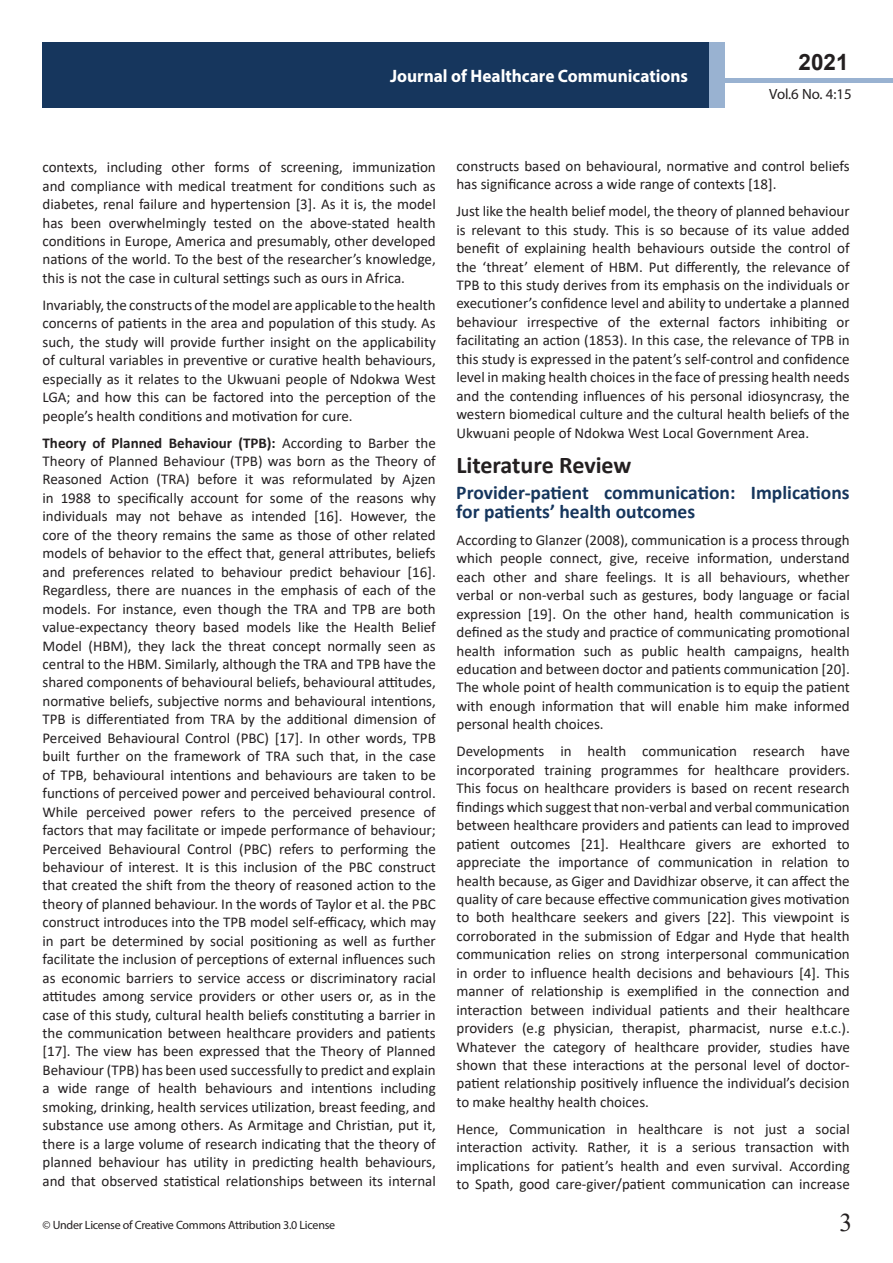
<style>
.page{position:relative;width:893px;height:1263px;background:#fff}
.page>*{position:absolute;margin:0;border:0;box-sizing:border-box;transform-origin:0 0}
.t1{font:25.5px "Times New Roman";color:#231f20}
.t2{font:700 24px "Calibri";color:#231f20}
.t3{font:700 22.5px "Arial";color:#231f20}
.t4{font:700 19.5px/18.5px "Calibri";color:#16365d}
.t5{font:700 18px "Myriad Pro";color:#fff;scale:.96 1}
.t6{font:15px/18.5px "Calibri";color:#231f20;text-align:justify}
.t7{font:14.85px "Myriad Pro";color:#231f20}
.t8{font:12px "Myriad Pro";letter-spacing:-.02em;color:#231f20}
.s1{font-weight:700}
</style>
<div class="page">
<div style="left:43px;top:42px;width:666px;height:66px;background:#16365d"></div>
<div style="left:709px;top:42px;width:16px;height:66px;background:#99b2d1"></div>
<hr style="left:724px;top:78px;width:169px;height:4px;background:#99b2d1">
<p class="t5" style="left:390px;top:65px;width:312px">Journal of Healthcare Communications</p>
<p class="t5" style="left:584px;top:75px;width:128px">ISSN 1698-9465</p>
<h3 class="t3" style="left:799px;top:46px;width:52px">2021</h3>
<p class="t7" style="left:769px;top:84px;width:83px">Vol.6 No. 4:15</p>
<p class="t6" style="left:43px;top:158px;width:395px">contexts, including other forms of screening, immunization and compliance with medical treatment for conditions such as diabetes, renal failure and hypertension [3]. As it is, the model has been overwhelmingly tested on the above-stated health conditions in Europe, America and presumably, other developed nations of the world. To the best of the researcher’s knowledge, this is not the case in cultural settings such as ours in Africa.</p>
<p class="t6" style="left:43px;top:295px;width:395px">Invariably, the constructs of the model are applicable to the health concerns of patients in the area and population of this study. As such, the study will provide further insight on the applicability of cultural variables in preventive or curative health behaviours, especially as it relates to the Ukwuani people of Ndokwa West LGA; and how this can be factored into the perception of the people’s health conditions and motivation for cure.</p>
<p class="t6" style="left:43px;top:433px;width:395px"><span class="s1">Theory of Planned Behaviour (TPB):</span> According to Barber the Theory of Planned Behaviour (TPB) was born as the Theory of Reasoned Action (TRA) before it was reformulated by Ajzen in 1988 to specifically account for some of the reasons why individuals may not behave as intended [16]. However, the core of the theory remains the same as those of other related models of behavior to the effect that, general attributes, beliefs and preferences related to behaviour predict behaviour [16].<br>Regardless, there are nuances in the emphasis of each of the models. For instance, even though the TRA and TPB are both value-expectancy theory based models like the Health Belief Model (HBM), they lack the threat concept normally seen as central to the HBM. Similarly, although the TRA and TPB have the shared components of behavioural beliefs, behavioural attitudes, normative beliefs, subjective norms and behavioural intentions, TPB is differentiated from TRA by the additional dimension of Perceived Behavioural Control (PBC) [17]. In other words, TPB built further on the framework of TRA such that, in the case of TPB, behavioural intentions and behaviours are taken to be functions of perceived power and perceived behavioural control.<br>While perceived power refers to the perceived presence of factors that may facilitate or impede performance of behaviour; Perceived Behavioural Control (PBC) refers to performing the behaviour of interest. It is this inclusion of the PBC construct that created the shift from the theory of reasoned action to the theory of planned behaviour. In the words of Taylor et al. the PBC construct introduces into the TPB model self-efficacy, which may in part be determined by social positioning as well as further facilitate the inclusion of perceptions of external influences such as economic barriers to service access or discriminatory racial attitudes among service providers or other users or, as in the case of this study, cultural health beliefs constituting a barrier in the communication between healthcare providers and patients [17]. The view has been expressed that the Theory of Planned Behaviour (TPB) has been used successfully to predict and explain a wide range of health behaviours and intentions including smoking, drinking, health services utilization, breast feeding, and substance use among others. As Armitage and Christian, put it, there is a large volume of research indicating that the theory of planned behaviour has utility in predicting health behaviours, and that observed statistical relationships between its internal</p>
<p class="t8" style="left:43px;top:1218px;width:294px">© Under License of Creative Commons Attribution 3.0 License</p>
<p class="t6" style="left:456px;top:156px;width:395px">constructs based on behavioural, normative and control beliefs has significance across a wide range of contexts [18].</p>
<p class="t6" style="left:456px;top:202px;width:395px">Just like the health belief model, the theory of planned behaviour is relevant to this study. This is so because of its value added benefit of explaining health behaviours outside the control of the ‘threat’ element of HBM. Put differently, the relevance of TPB to this study derives from its emphasis on the individuals or executioner’s confidence level and ability to undertake a planned behaviour irrespective of the external factors inhibiting or facilitating an action (1853). In this case, the relevance of TPB in this study is expressed in the patent’s self-control and confidence level in making health choices in the face of pressing health needs and the contending influences of his personal idiosyncrasy, the western biomedical culture and the cultural health beliefs of the Ukwuani people of Ndokwa West Local Government Area.</p>
<h2 class="t2" style="left:456px;top:448px;width:176px">Literature Review</h2>
<h3 class="t4" style="left:456px;top:483px;width:395px">Provider-patient communication: Implications for patients’ health outcomes</h3>
<p class="t6" style="left:456px;top:530px;width:395px">According to Glanzer (2008), communication is a process through which people connect, give, receive information, understand each other and share feelings. It is all behaviours, whether verbal or non-verbal such as gestures, body language or facial expression [19]. On the other hand, health communication is defined as the study and practice of communicating promotional health information such as public health campaigns, health education and between doctor and patients communication [20].<br>The whole point of health communication is to equip the patient with enough information that will enable him make informed personal health choices.</p>
<p class="t6" style="left:456px;top:742px;width:395px">Developments in health communication research have incorporated training programmes for healthcare providers.<br>This focus on healthcare providers is based on recent research findings which suggest that non-verbal and verbal communication between healthcare providers and patients can lead to improved patient outcomes [21]. Healthcare givers are exhorted to appreciate the importance of communication in relation to health because, as Giger and Davidhizar observe, it can affect the quality of care because effective communication gives motivation to both healthcare seekers and givers [22]. This viewpoint is corroborated in the submission of Edgar and Hyde that health communication relies on strong interpersonal communication in order to influence health decisions and behaviours [4]. This manner of relationship is exemplified in the connection and interaction between individual patients and their healthcare providers (e.g physician, therapist, pharmacist, nurse e.t.c.).<br>Whatever the category of healthcare provider, studies have shown that these interactions at the personal level of doctor&shy;patient relationship positively influence the individual’s decision to make healthy health choices.</p>
<p class="t6" style="left:456px;top:1119px;width:395px">Hence, Communication in healthcare is not just a social interaction activity. Rather, it is a serious transaction with implications for patient’s health and even survival. According to Spath, good care-giver/patient communication can increase</p>
<h1 class="t1" style="left:839px;top:1205px;width:14px">3</h1>
</div>
